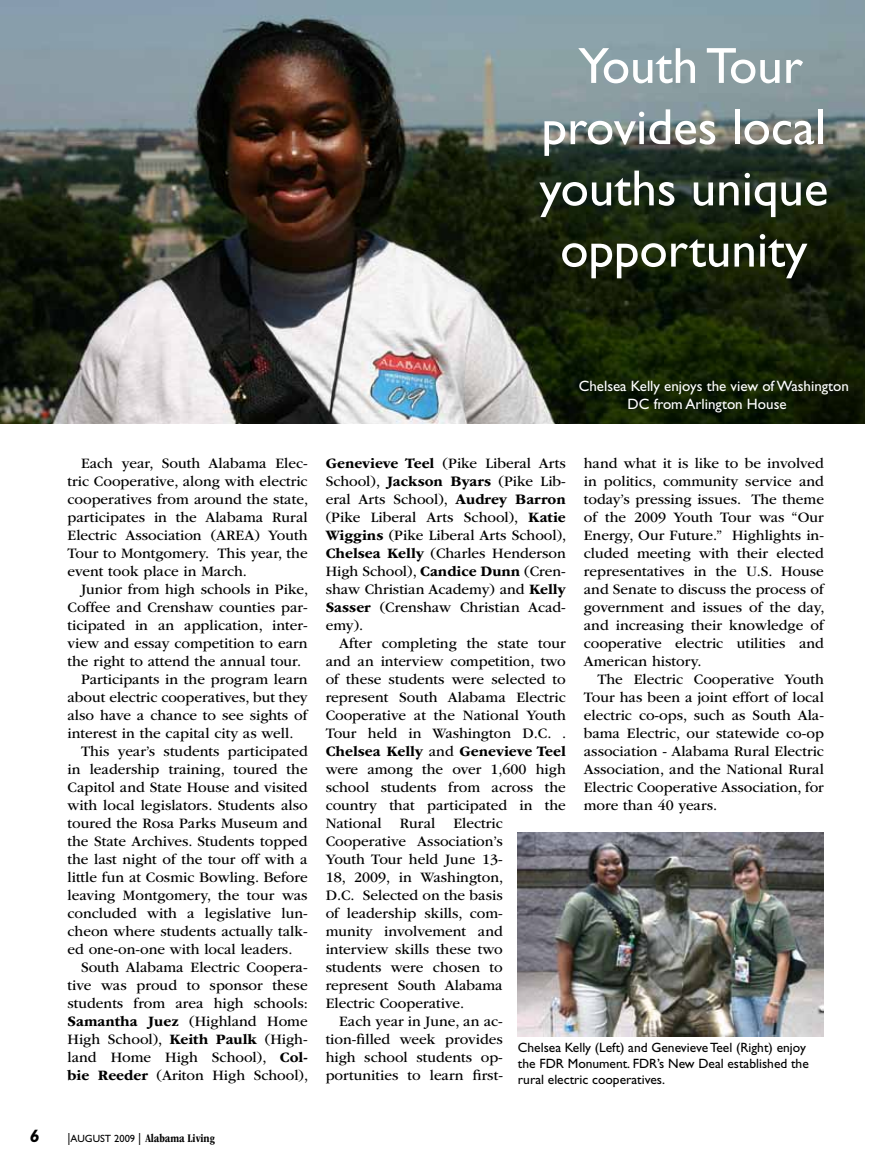
<style>
.page{position:relative;width:878px;height:1175px;background:#fff}
.page>*{position:absolute;margin:0;border:0;box-sizing:border-box;transform-origin:0 0}
.t1{font:51px/61.2px "Gill Sans Std";color:#fff;text-align:center}
.t2{font:italic 700 18px "Gill Sans Std";color:#000}
.t3{font:15px/18px "ITC Garamond Std";color:#000;text-align:justify}
.t4{font:15px/18px "Gill Sans Std";color:#fff}
.t5{font:700 15px "ITC Garamond Std";color:#000}
.t6{font:13.5px/16.2px "Gill Sans Std";color:#000}
.t7{font:700 condensed 12px "ITC Garamond Std";color:#000}
.s1{font-weight:700}
.s2{font-weight:400}
.s3{font-family:"Gill Sans Std";font-weight:400;font-stretch:normal}
.s4{font-family:"Gill Sans Std";font-weight:400;font-stretch:normal;font-size:10.5px}
</style>
<div class="page">
<img style="left:0;top:0;width:864px;height:423px">
<img style="left:518px;top:832px;width:305px;height:204px">
<h1 class="t1" style="left:539px;top:35px;width:290px">Youth Tour provides local youths unique opportunity</h1>
<p class="t4" style="left:627px;top:377px;width:223px;text-indent:-49px">Chelsea Kelly enjoys the view of Washington<br>DC from Arlington House</p>
<p class="t3" style="left:68px;top:454px;width:242px;text-indent:14px">Each year, South Alabama Elec&shy;tric Cooperative, along with electric cooperatives from around the state, participates in the Alabama Rural Electric Association (AREA) Youth Tour to Montgomery. This year, the event took place in March.</p>
<p class="t3" style="left:81px;top:580px;width:229px">Junior from high schools in Pike,</p>
<p class="t3" style="left:68px;top:598px;width:241px">Coffee and Crenshaw counties par-</p>
<p class="t3" style="left:68px;top:616px;width:241px">ticipated in an application, inter-</p>
<p class="t3" style="left:68px;top:634px;width:242px">view and essay competition to earn</p>
<p class="t3" style="left:68px;top:652px;width:235px">the right to attend the annual tour.</p>
<p class="t3" style="left:81px;top:670px;width:228px">Participants in the program learn</p>
<p class="t3" style="left:68px;top:688px;width:241px">about electric cooperatives, but they</p>
<p class="t3" style="left:68px;top:706px;width:242px">also have a chance to see sights of</p>
<p class="t3" style="left:68px;top:724px;width:227px">interest in the capital city as well.</p>
<p class="t3" style="left:81px;top:742px;width:228px">This year’s students participated</p>
<p class="t3" style="left:68px;top:760px;width:242px">in leadership training, toured the</p>
<p class="t3" style="left:68px;top:778px;width:241px">Capitol and State House and visited</p>
<p class="t3" style="left:68px;top:796px;width:242px">with local legislators. Students also</p>
<p class="t3" style="left:68px;top:814px;width:241px">toured the Rosa Parks Museum and</p>
<p class="t3" style="left:68px;top:832px;width:242px">the State Archives. Students topped</p>
<p class="t3" style="left:68px;top:850px;width:241px">the last night of the tour off with a</p>
<p class="t3" style="left:68px;top:868px;width:241px">little fun at Cosmic Bowling. Before</p>
<p class="t3" style="left:68px;top:886px;width:242px">leaving Montgomery, the tour was</p>
<p class="t3" style="left:68px;top:904px;width:242px">concluded with a legislative lun-</p>
<p class="t3" style="left:68px;top:922px;width:242px">cheon where students actually talk-</p>
<p class="t3" style="left:68px;top:940px;width:226px">ed one-on-one with local leaders.</p>
<p class="t3" style="left:81px;top:958px;width:228px">South Alabama Electric Coopera-</p>
<p class="t3" style="left:68px;top:976px;width:241px">tive was proud to sponsor these</p>
<p class="t3" style="left:68px;top:994px;width:242px">students from area high schools:</p>
<p class="t3" style="left:68px;top:1012px;width:241px"><span class="s1">Samantha Juez</span> (Highland Home</p>
<p class="t3" style="left:68px;top:1030px;width:241px">High School), <span class="s1">Keith Paulk</span> (High-</p>
<p class="t3" style="left:68px;top:1048px;width:241px">land Home High School), <span class="s1">Col-</span></p>
<p class="t3" style="left:68px;top:1066px;width:242px"><span class="s1">bie Reeder</span> (Ariton High School),</p>
<p class="t3" style="left:326px;top:454px;width:242px"><span class="s1">Genevieve Teel</span> (Pike Liberal Arts School), <span class="s1">Jackson Byars</span> (Pike Lib&shy;eral Arts School), <span class="s1">Audrey Barron </span>(Pike Liberal Arts School), <span class="s1">Katie Wiggins</span> (Pike Liberal Arts School), <span class="s1">Chelsea Kelly</span> (Charles Henderson High School), <span class="s1">Candice Dunn</span> (Cren&shy;shaw Christian Academy) and <span class="s1">Kelly Sasser</span> (Crenshaw Christian Acad&shy;emy).</p>
<p class="t3" style="left:339px;top:634px;width:228px">After completing the state tour</p>
<p class="t3" style="left:326px;top:652px;width:241px">and an interview competition, two</p>
<p class="t3" style="left:326px;top:670px;width:242px">of these students were selected to</p>
<p class="t3" style="left:326px;top:688px;width:241px">represent South Alabama Electric</p>
<p class="t3" style="left:326px;top:706px;width:241px">Cooperative at the National Youth</p>
<p class="t3" style="left:326px;top:724px;width:242px">Tour held in Washington D.C. .</p>
<p class="t5" style="left:326px;top:743px;width:241px">Chelsea Kelly <span class="s2">and</span> Genevieve Teel</p>
<p class="t3" style="left:326px;top:760px;width:241px">were among the over 1,600 high</p>
<p class="t3" style="left:326px;top:778px;width:241px">school students from across the</p>
<p class="t3" style="left:326px;top:796px;width:242px">country that participated in the</p>
<p class="t3" style="left:326px;top:814px;width:178px">National Rural Electric</p>
<p class="t3" style="left:326px;top:832px;width:178px">Cooperative Association’s</p>
<p class="t3" style="left:326px;top:850px;width:178px">Youth Tour held June 13-</p>
<p class="t3" style="left:326px;top:868px;width:179px">18, 2009, in Washington,</p>
<p class="t3" style="left:326px;top:886px;width:178px">D.C. Selected on the basis</p>
<p class="t3" style="left:326px;top:904px;width:178px">of leadership skills, com-</p>
<p class="t3" style="left:326px;top:922px;width:178px">munity involvement and</p>
<p class="t3" style="left:326px;top:940px;width:179px">interview skills these two</p>
<p class="t3" style="left:326px;top:958px;width:179px">students were chosen to</p>
<p class="t3" style="left:326px;top:976px;width:178px">represent South Alabama</p>
<p class="t3" style="left:326px;top:994px;width:140px">Electric Cooperative.</p>
<p class="t3" style="left:339px;top:1012px;width:165px">Each year in June, an ac-</p>
<p class="t3" style="left:326px;top:1030px;width:178px">tion-filled week provides</p>
<p class="t3" style="left:326px;top:1048px;width:179px">high school students op-</p>
<p class="t3" style="left:326px;top:1066px;width:179px">portunities to learn first-</p>
<p class="t3" style="left:584px;top:454px;width:242px">hand what it is like to be involved in politics, community service and today’s pressing issues. The theme of the 2009 Youth Tour was “Our Energy, Our Future.” Highlights in&shy;cluded meeting with their elected representatives in the U.S. House and Senate to discuss the process of government and issues of the day, and increasing their knowledge of cooperative electric utilities and American history.</p>
<p class="t3" style="left:584px;top:670px;width:241px;text-indent:14px">The Electric Cooperative Youth Tour has been a joint effort of local electric co-ops, such as South Ala&shy;bama Electric, our statewide co-op association - Alabama Rural Electric Association, and the National Rural Electric Cooperative Association, for more than 40 years.</p>
<p class="t6" style="left:518px;top:1039px;width:292px">Chelsea Kelly (Left) and Genevieve Teel (Right) enjoy the FDR Monument. FDR’s New Deal established the rural electric cooperatives.</p>
<p class="t2" style="left:30px;top:1125px;width:11px">6</p>
<p class="t7" style="left:68px;top:1131px;width:149px"><span class="s3">|</span><span class="s4">AUGUST 2009</span> <span class="s3">|</span> Alabama Living</p>
</div>
